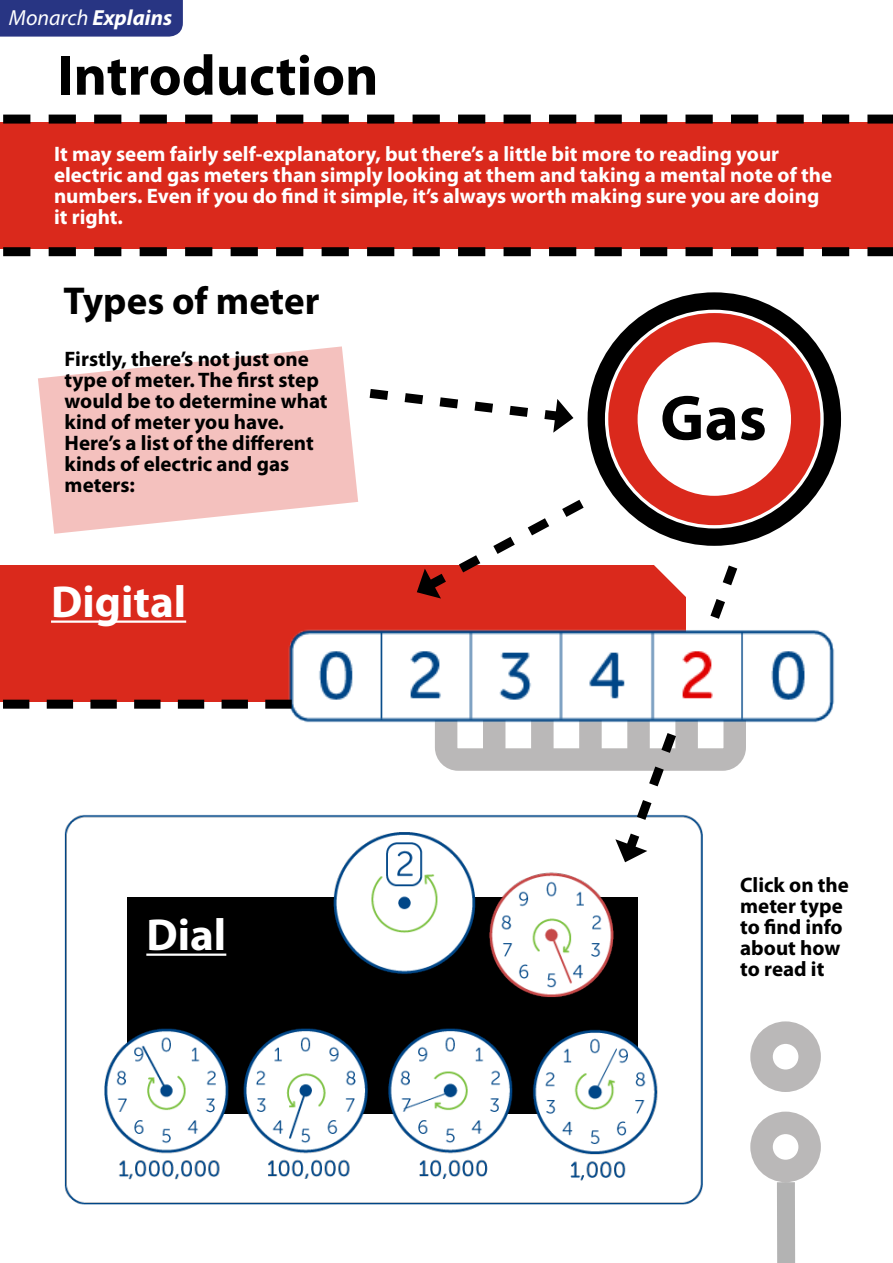
<style>
.page{position:relative;width:893px;height:1263px;background:#fff}
.page>*{position:absolute;margin:0;border:0;box-sizing:border-box;transform-origin:0 0}
.t1{font:700 64.5px "Myriad Pro";color:#000}
.t2{font:700 57px "Myriad Pro";color:#000}
.t3{font:700 45px "Myriad Pro";color:#fff}
.t4{font:700 39px "Myriad Pro";color:#000}
.t5{font:italic 700 21.9px "Myriad Pro";color:#fff}
.t6{font:700 21px/21px "Myriad Pro";color:#fff}
.t7{font:700 21px/21px "Myriad Pro";color:#000}
.s1{font-weight:400}
</style>
<div class="page">
<svg style="left:38px;top:346px;width:320px;height:188px;fill:#f4c1be"></svg>
<div style="left:0;top:122px;width:893px;height:127px;background:#da291c"></div>
<svg style="left:3px;top:115px;width:890px;height:9px"></svg>
<div style="left:0;top:0;width:183px;height:37px;background:#283583"></div>
<svg style="left:596px;top:301px;width:236px;height:236px"></svg>
<div style="left:588px;top:292px;width:253px;height:254px;border:17px solid #000;border-radius:50%"></div>
<div style="left:608px;top:313px;width:212px;height:212px;border:29px solid #da291c;border-radius:50%"></div>
<img style="left:64px;top:814px;width:639px;height:391px">
<div style="left:0;top:565px;width:686px;height:137px;background:#da291c"></div>
<hr style="left:51px;top:620px;width:135px;height:3px;background:#fff">
<hr style="left:146px;top:953px;width:80px;height:3px;background:#fff">
<svg style="left:3px;top:247px;width:890px;height:9px"></svg>
<svg style="left:369px;top:389px;width:204px;height:44px"></svg>
<svg style="left:414px;top:491px;width:332px;height:372px"></svg>
<img style="left:269px;top:618px;width:566px;height:126px">
<svg style="left:750px;top:1021px;width:71px;height:161px"></svg>
<svg style="left:3px;top:700px;width:289px;height:9px"></svg>
<div style="left:777px;top:1182px;width:18px;height:81px;background:#b3b3b3"></div>
<p class="t5" style="left:9px;top:3px;width:165px"><span class="s1">Monarch</span> Explains</p>
<h2 class="t2" style="left:57px;top:38px;width:323px">Introduction</h2>
<p class="t6" style="left:54px;top:143px;width:780px">It may seem fairly self-explanatory, but there’s a little bit more to reading your electric and gas meters than simply looking at them and taking a mental note of the numbers. Even if you do find it simple, it’s always worth making sure you are doing it right.</p>
<h3 class="t4" style="left:64px;top:275px;width:257px">Types of meter</h3>
<p class="t7" style="left:65px;top:347px;width:265px">Firstly, there’s not just one type of meter. The first step would be to determine what kind of meter you have.<br>Here’s a list of the different kinds of electric and gas meters:</p>
<h3 class="t3" style="left:51px;top:573px;width:137px">Digital</h3>
<h3 class="t3" style="left:146px;top:906px;width:81px">Dial</h3>
<h1 class="t1" style="left:660px;top:376px;width:108px">Gas</h1>
<p class="t7" style="left:740px;top:874px;width:110px">Click on the meter type to find info about how to read it</p>
</div>
